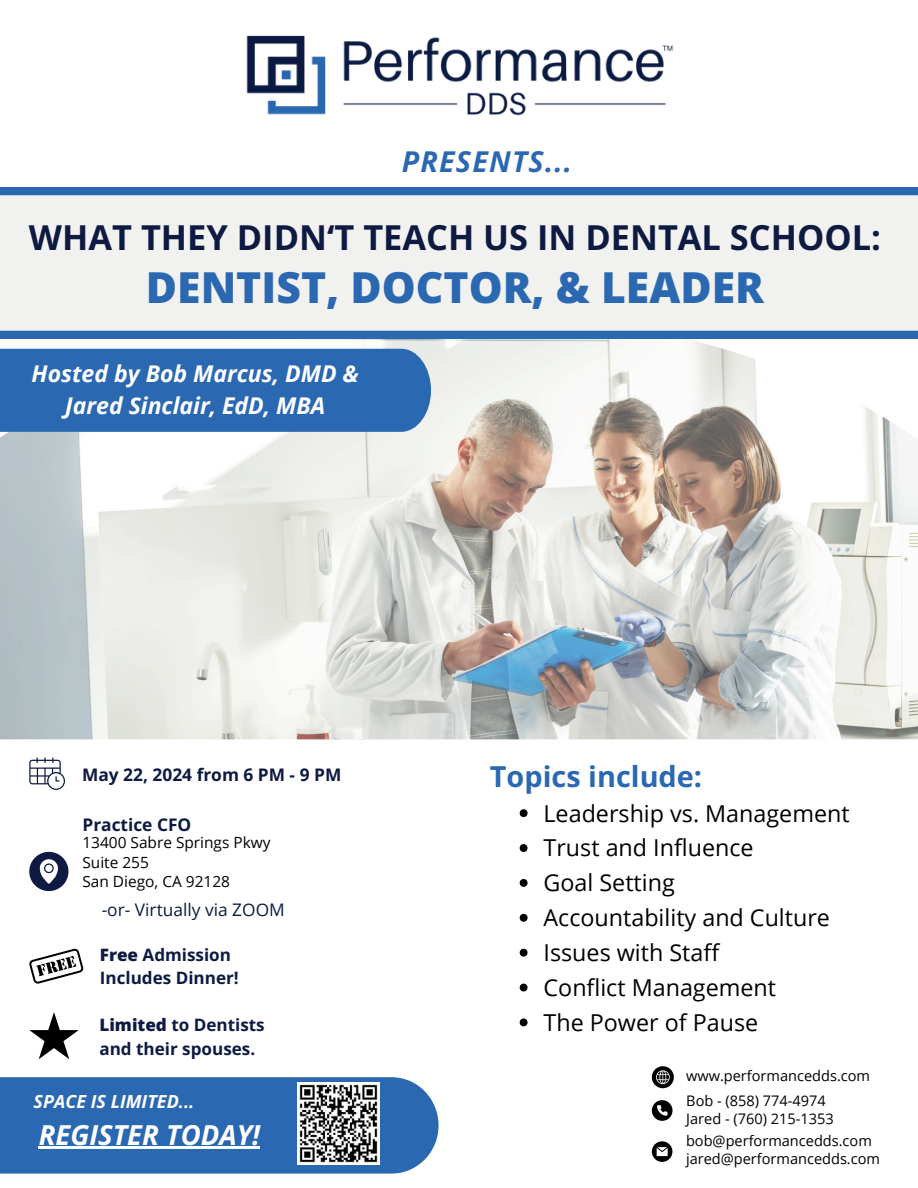
<style>
.page{position:relative;width:918px;height:1188px;background:#fff}
.page>*{position:absolute;margin:0;border:0;box-sizing:border-box;transform-origin:0 0}
.t1{font:800 42.75px "Open Sans";color:#2b68b2}
.t2{font:700 34.35px "Open Sans";color:#0e1a42}
.t3{font:700 28.8px "Open Sans";color:#2b68b2}
.t4{font:italic 700 28.65px "Open Sans";letter-spacing:.045em;color:#2b68b2}
.t5{font:italic 700 27.45px "Open Sans";color:#fff}
.t6{font:23.25px "Open Sans";color:#000}
.t7{font:italic 700 23.1px/31.5px "Open Sans";color:#fff;text-align:center}
.t8{font:italic 700 18px "Open Sans";color:#fff}
.t9{font:700 17.4px "Open Sans";color:#0e1a42}
.t10{font:17.4px "Open Sans";color:#0e1a42}
.t11{font:700 17.1px/23.9px "Open Sans";color:#0e1a42}
.t12{font:15.45px "Open Sans";color:#000}
.t13{font:14.55px/18.1px "Open Sans";color:#000}
.s1{font-weight:800}
</style>
<div class="page">
<img style="left:0;top:339px;width:918px;height:400px">
<div style="left:0;top:1077px;width:439px;height:97px;background:#2b68b2"></div>
<img style="left:297px;top:1083px;width:82px;height:82px">
<hr style="left:39px;top:1146px;width:221px;height:3px;background:#fff">
<svg style="left:652px;top:1141px;width:20px;height:21px"></svg>
<svg style="left:652px;top:1100px;width:20px;height:21px"></svg>
<svg style="left:652px;top:1066px;width:22px;height:22px"></svg>
<svg style="left:520px;top:809px;width:8px;height:8px"></svg>
<svg style="left:520px;top:844px;width:8px;height:8px"></svg>
<svg style="left:520px;top:879px;width:8px;height:8px"></svg>
<svg style="left:520px;top:914px;width:8px;height:8px"></svg>
<svg style="left:520px;top:949px;width:8px;height:8px"></svg>
<svg style="left:520px;top:984px;width:8px;height:7px"></svg>
<svg style="left:520px;top:1018px;width:8px;height:8px"></svg>
<div style="left:0;top:349px;width:431px;height:83px;background:#2b68b2"></div>
<img style="left:246px;top:35px;width:427px;height:81px">
<svg style="left:29px;top:949px;width:54px;height:35px"></svg>
<svg style="left:29px;top:1012px;width:50px;height:47px"></svg>
<svg style="left:29px;top:757px;width:36px;height:33px"></svg>
<svg style="left:29px;top:852px;width:39px;height:39px"></svg>
<svg style="left:0;top:187px;width:918px;height:151px"></svg>
<p class="t4" style="left:402px;top:142px;width:172px">PRESENTS...</p>
<h6 class="t2" style="left:29px;top:213px;width:853px">WHAT THEY DIDN‘T TEACH US IN DENTAL SCHOOL:</h6>
<h6 class="t1" style="left:146px;top:257px;width:619px">DENTIST, DOCTOR, &amp; LEADER</h6>
<p class="t7" style="left:32px;top:358px;width:329px">Hosted by Bob Marcus, DMD &amp;<br>Jared Sinclair, EdD, MBA</p>
<p class="t9" style="left:82px;top:762px;width:261px">May 22, 2024 from 6 PM - 9 PM</p>
<p class="t9" style="left:82px;top:812px;width:110px">Practice CFO</p>
<p class="t12" style="left:82px;top:832px;width:190px">13400 Sabre Springs Pkwy</p>
<p class="t12" style="left:82px;top:851px;width:68px">Suite 255</p>
<p class="t12" style="left:82px;top:871px;width:149px">San Diego, CA 92128</p>
<p class="t10" style="left:102px;top:898px;width:185px">-or- Virtually via ZOOM</p>
<p class="t11" style="left:100px;top:942px;width:133px"><span class="s1">Free</span> Admission</p>
<p class="t11" style="left:100px;top:966px;width:140px">Includes Dinner!</p>
<p class="t11" style="left:99px;top:1012px;width:167px"><span class="s1">Limited</span> to Dentists and their spouses.</p>
<p class="t3" style="left:490px;top:756px;width:214px">Topics include:</p>
<h3 class="t6" style="left:544px;top:797px;width:308px">Leadership vs. Management</h3>
<p class="t6" style="left:544px;top:832px;width:212px">Trust and Influence</p>
<p class="t6" style="left:544px;top:867px;width:133px">Goal Setting</p>
<p class="t6" style="left:544px;top:901px;width:288px">Accountability and Culture</p>
<p class="t6" style="left:544px;top:936px;width:177px">Issues with Staff</p>
<p class="t6" style="left:544px;top:971px;width:234px">Conflict Management</p>
<p class="t6" style="left:544px;top:1006px;width:216px">The Power of Pause</p>
<p class="t13" style="left:686px;top:1066px;width:186px">www.performancedds.com</p>
<p class="t13" style="left:686px;top:1091px;width:141px">Bob - (858) 774-4974</p>
<h4 class="t13" style="left:686px;top:1109px;width:149px">Jared - (760) 215-1353</h4>
<h2 class="t8" style="left:34px;top:1089px;width:162px">SPACE IS LIMITED...</h2>
<h1 class="t5" style="left:39px;top:1115px;width:223px">REGISTER TODAY!</h1>
<p class="t13" style="left:686px;top:1131px;width:196px">bob@performancedds.com jared@performancedds.com</p>
</div>
